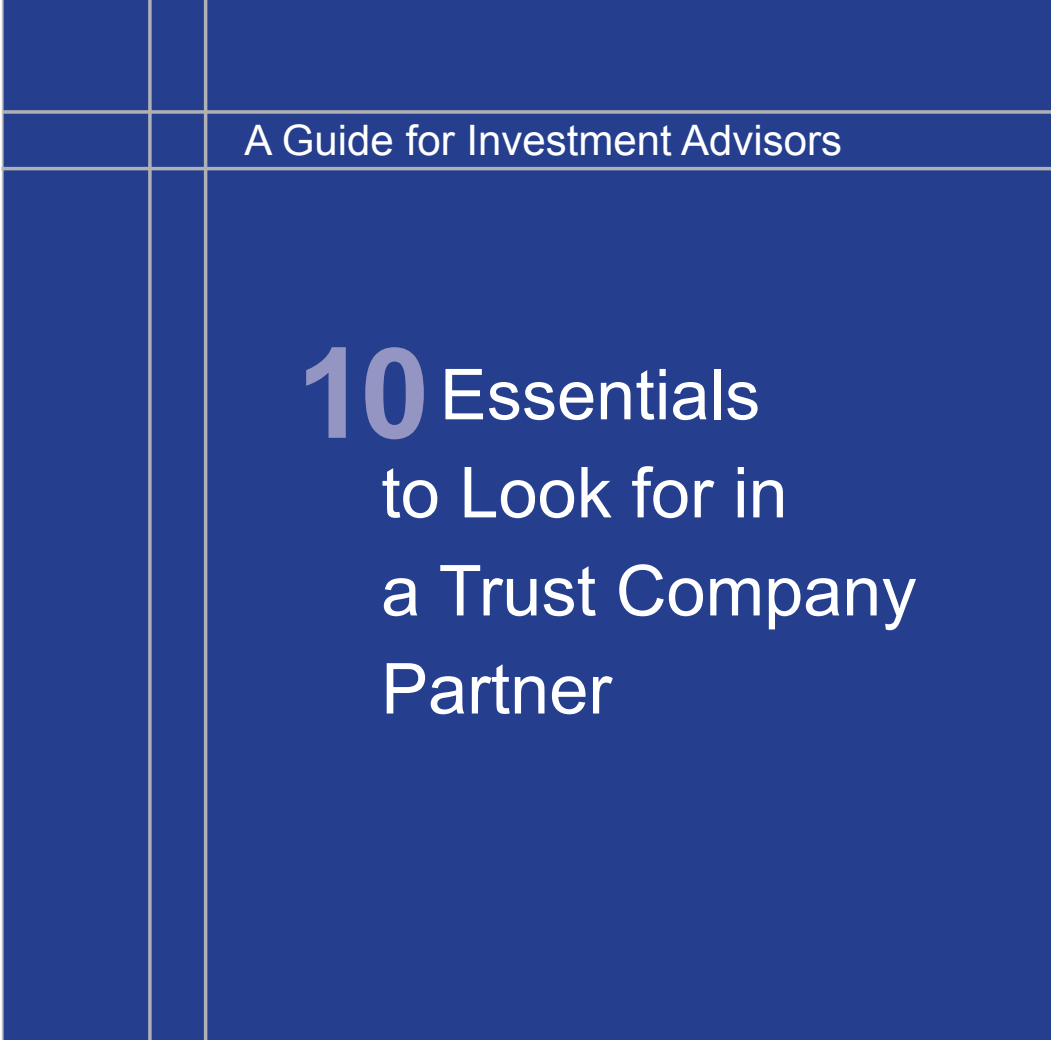
<style>
.page{position:relative;width:1051px;height:1040px;background:#fff}
.page>*{position:absolute;margin:0;border:0;box-sizing:border-box;transform-origin:0 0}
.t1{font:700 126px "Arial";color:#9495c2}
.t2{font:70.35px/98px "Arial";color:#fff}
.t3{font:42px "Arial";color:#fff}
</style>
<div class="page">
<div style="left:4px;top:1px;width:1047px;height:1039px;background:#253f8e"></div>
<svg style="left:4px;top:110px;width:1047px;height:4px;background:#9ea2b0"></svg>
<hr style="left:1px;top:167px;width:1050px;height:3px;background:#b0b1b5">
<svg style="left:148px;top:0;width:4px;height:1040px;background:#9ea2b0"></svg>
<hr style="left:204px;top:0;width:3px;height:1040px;background:#b0b1b5">
<hr style="left:2px;top:0;width:2px;height:1040px;background:#bcbdc0">
<p class="t3" style="left:245px;top:113px;width:599px">A Guide for Investment Advisors</p>
<h1 class="t1" style="left:296px;top:310px;width:135px">10</h1>
<p class="t2" style="left:381px;top:346px;width:537px;text-indent:59px">Essentials<br>to Look for in<br>a Trust Company<br>Partner</p>
</div>
